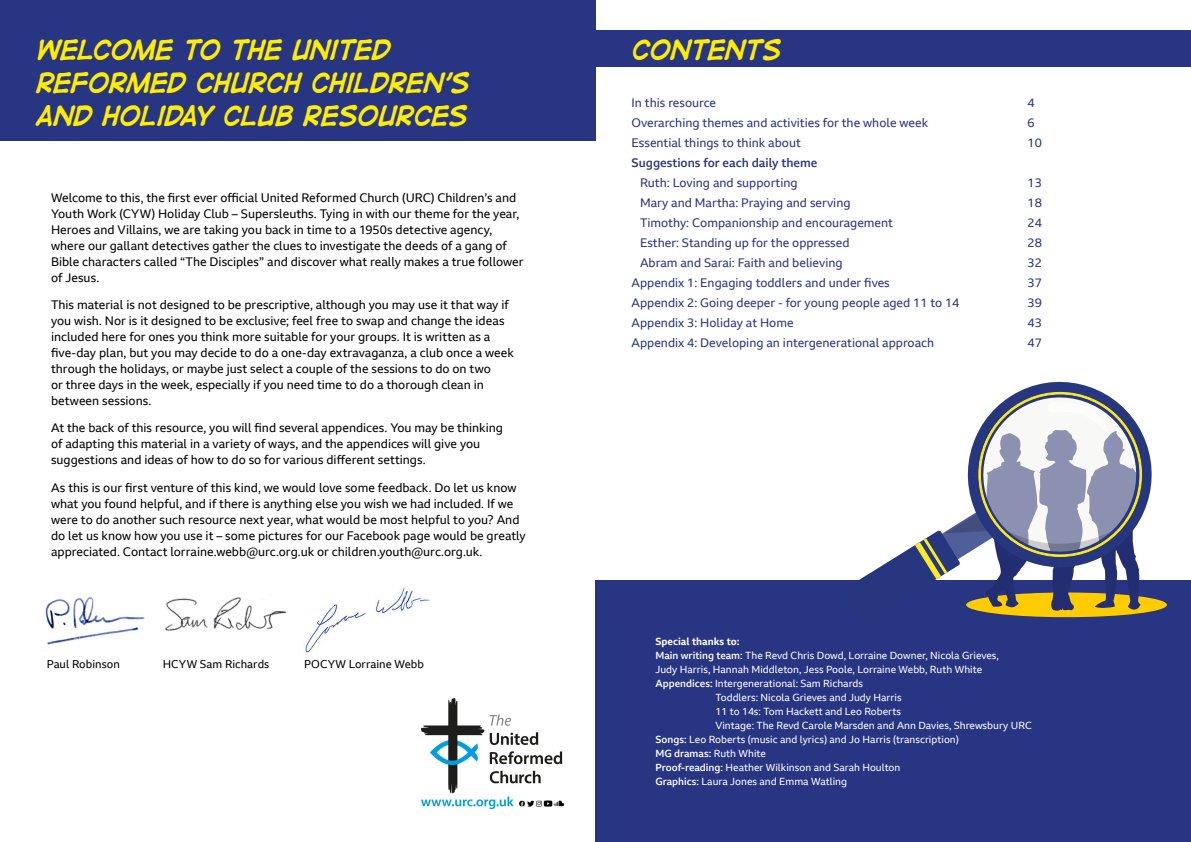
<style>
.page{position:relative;width:1191px;height:842px;background:#fff}
.page>*{position:absolute;margin:0;border:0;box-sizing:border-box;transform-origin:0 0}
.t1{font:italic 700 29px/33.3px "Digital Strip BB";color:#ffed00}
.t2{font:12px/16px "BBC Reith Sans";color:#000}
.t3{font:12px "BBC Reith Sans";color:#283583}
.t4{font:500 12px "BBC Reith Sans";color:#283583}
.t5{font:11px "BBC Reith Sans";letter-spacing:.005em;color:#000}
.t6{font:10px "BBC Reith Sans";color:#fff}
.t7{font:500 10px "BBC Reith Sans";color:#fff}
.t8{font:700 10px "BBC Reith Sans";color:#fff}
.s1{font-weight:500}
.s2{font-weight:400}
</style>
<div class="page">
<div style="left:595px;top:580px;width:596px;height:262px;background:#283583"></div>
<div style="left:966px;top:592px;width:201px;height:25px;background:#fc0;border-radius:50%"></div>
<svg style="left:1018px;top:381px;width:134px;height:130px"></svg>
<svg style="left:859px;top:392px;width:285px;height:226px"></svg>
<div style="left:595px;top:30px;width:596px;height:37px;background:#283583"></div>
<img style="left:45px;top:597px;width:100px;height:48px">
<img style="left:165px;top:594px;width:121px;height:37px">
<img style="left:303px;top:587px;width:127px;height:66px">
<div style="left:0;top:0;width:595px;height:140px;background:#283583"></div>
<img style="left:421px;top:698px;width:142px;height:110px">
<h1 class="t1" style="left:36px;top:31px;width:434px">WELCOME TO THE UNITED<br>REFORMED CHURCH CHILDREN’S<br>AND HOLIDAY CLUB RESOURCES</h1>
<h1 class="t1" style="left:631px;top:31px;width:150px">CONTENTS</h1>
<p class="t3" style="left:631px;top:95px;width:86px">In this resource</p>
<p class="t3" style="left:1027px;top:95px;width:9px">4</p>
<p class="t3" style="left:631px;top:115px;width:298px">Overarching themes and activities for the whole week</p>
<p class="t3" style="left:1027px;top:115px;width:9px">6</p>
<p class="t3" style="left:631px;top:135px;width:171px">Essential things to think about</p>
<p class="t3" style="left:1027px;top:135px;width:16px">10</p>
<p class="t4" style="left:631px;top:155px;width:187px">Suggestions for each daily theme</p>
<p class="t3" style="left:640px;top:175px;width:159px">Ruth: Loving and supporting</p>
<p class="t3" style="left:1027px;top:175px;width:16px">13</p>
<p class="t3" style="left:640px;top:195px;width:212px">Mary and Martha: Praying and serving</p>
<p class="t3" style="left:1027px;top:195px;width:16px">18</p>
<p class="t3" style="left:640px;top:215px;width:254px">Timothy: Companionship and encouragement</p>
<p class="t3" style="left:1027px;top:215px;width:16px">24</p>
<p class="t3" style="left:640px;top:235px;width:211px">Esther: Standing up for the oppressed</p>
<p class="t3" style="left:1027px;top:235px;width:16px">28</p>
<p class="t3" style="left:640px;top:255px;width:204px">Abram and Sarai: Faith and believing</p>
<p class="t3" style="left:1027px;top:255px;width:16px">32</p>
<p class="t3" style="left:631px;top:275px;width:260px">Appendix 1: Engaging toddlers and under fives</p>
<p class="t3" style="left:1027px;top:275px;width:16px">37</p>
<p class="t3" style="left:631px;top:295px;width:329px">Appendix 2: Going deeper - for young people aged 11 to 14</p>
<p class="t3" style="left:1027px;top:295px;width:16px">39</p>
<p class="t3" style="left:631px;top:315px;width:164px">Appendix 3: Holiday at Home</p>
<p class="t3" style="left:1027px;top:315px;width:16px">43</p>
<p class="t3" style="left:631px;top:335px;width:304px">Appendix 4: Developing an intergenerational approach</p>
<p class="t3" style="left:1027px;top:335px;width:16px">47</p>
<p class="t2" style="left:51px;top:189px;width:474px">Welcome to this, the first ever official United Reformed Church (URC) Children’s and Youth Work (CYW) Holiday Club – Supersleuths. Tying in with our theme for the year, Heroes and Villains, we are taking you back in time to a 1950s detective agency, where our gallant detectives gather the clues to investigate the deeds of a gang of Bible characters called “The Disciples” and discover what really makes a true follower of Jesus.</p>
<p class="t2" style="left:51px;top:297px;width:464px">This material is not designed to be prescriptive, although you may use it that way if you wish. Nor is it designed to be exclusive; feel free to swap and change the ideas included here for ones you think more suitable for your groups. It is written as a five-day plan, but you may decide to do a one-day extravaganza, a club once a week through the holidays, or maybe just select a couple of the sessions to do on two<br>or three days in the week, especially if you need time to do a thorough clean in between sessions.</p>
<p class="t2" style="left:51px;top:420px;width:453px">At the back of this resource, you will find several appendices. You may be thinking of adapting this material in a variety of ways, and the appendices will give you suggestions and ideas of how to do so for various different settings.</p>
<p class="t2" style="left:51px;top:479px;width:476px">As this is our first venture of this kind, we would love some feedback. Do let us know what you found helpful, and if there is anything else you wish we had included. If we were to do another such resource next year, what would be most helpful to you? And do let us know how you use it – some pictures for our Facebook page would be greatly appreciated. Contact lorraine.webb@urc.org.uk or children.youth@urc.org.uk.</p>
<p class="t5" style="left:47px;top:657px;width:75px">Paul Robinson</p>
<p class="t5" style="left:163px;top:657px;width:108px">HCYW Sam Richards</p>
<p class="t5" style="left:304px;top:657px;width:121px">POCYW Lorraine Webb</p>
<p class="t8" style="left:655px;top:635px;width:86px">Special thanks to:</p>
<p class="t6" style="left:655px;top:649px;width:345px"><span class="s1">Main writing team:</span> The Revd Chris Dowd, Lorraine Downer, Nicola Grieves,</p>
<p class="t6" style="left:655px;top:663px;width:328px">Judy Harris, Hannah Middleton, Jess Poole, Lorraine Webb, Ruth White</p>
<p class="t6" style="left:655px;top:677px;width:209px"><span class="s1">Appendices:</span> Intergenerational: Sam Richards</p>
<p class="t6" style="left:715px;top:691px;width:188px">Toddlers: Nicola Grieves and Judy Harris</p>
<p class="t6" style="left:715px;top:705px;width:187px">11 to 14s: Tom Hackett and Leo Roberts</p>
<p class="t6" style="left:715px;top:719px;width:318px">Vintage: The Revd Carole Marsden and Ann Davies, Shrewsbury URC</p>
<p class="t6" style="left:655px;top:733px;width:305px"><span class="s1">Songs:</span> Leo Roberts (music and lyrics) and Jo Harris (transcription)</p>
<p class="t7" style="left:655px;top:747px;width:112px">MG dramas: <span class="s2">Ruth White</span></p>
<p class="t6" style="left:655px;top:761px;width:246px"><span class="s1">Proof-reading:</span> Heather Wilkinson and Sarah Houlton</p>
<p class="t6" style="left:655px;top:775px;width:193px"><span class="s1">Graphics:</span> Laura Jones and Emma Watling</p>
</div>
